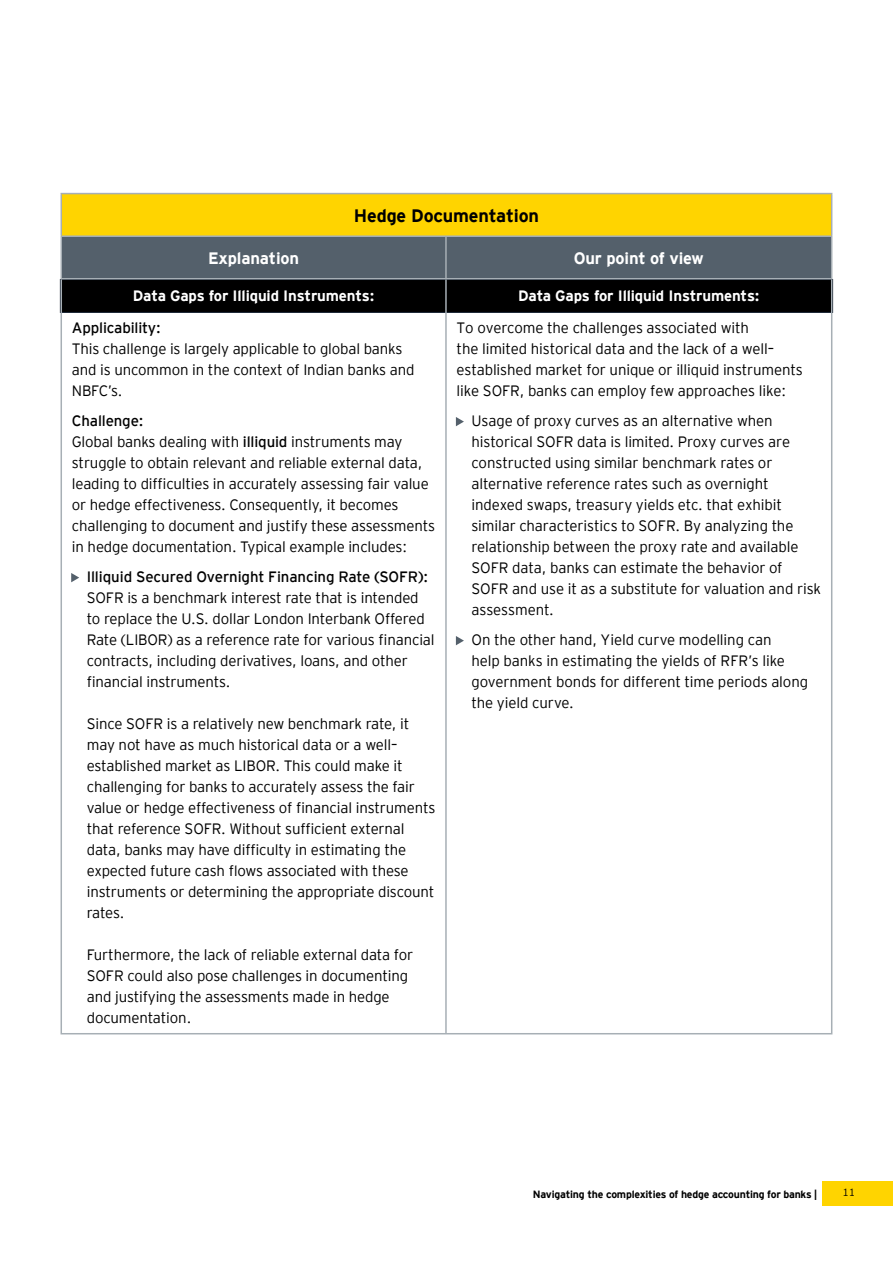
<style>
.page{position:relative;width:893px;height:1263px;background:#fff}
.page>*{position:absolute;margin:0;border:0;box-sizing:border-box;transform-origin:0 0}
.t1{font:700 18px "EY Interstate";letter-spacing:-.01em;color:#000}
.t2{font:700 16.5px "EY Interstate";letter-spacing:-.01em;color:#fff}
.t3{font:300 15px/21px "EY Interstate";letter-spacing:-.01em;color:#000}
.t4{font:700 15px "EY Interstate";letter-spacing:-.01em;color:#fff}
.t5{font:300 15px "EY Interstate";letter-spacing:-.01em;color:#000}
.t6{font:700 10.5px "EY Interstate";letter-spacing:-.02em;color:#000}
.t7{font:300 10.5px "EY Interstate";color:#000}
.s1{font-style:inherit}
.s2{font-size:12px;color:#54606b}
</style>
<div class="page">
<div style="left:822px;top:1181px;width:71px;height:24px;background:#ffd400"></div>
<div style="left:61px;top:194px;width:771px;height:42px;background:#ffd400"></div>
<svg style="left:60px;top:236px;width:773px;height:77px;background:#2f363d"></svg>
<hr style="left:61px;top:193px;width:385px;height:1px;background:#a7afb5">
<hr style="left:61px;top:194px;width:1px;height:41px;background:#a7afb5">
<hr style="left:446px;top:193px;width:386px;height:1px;background:#a7afb5">
<hr style="left:831px;top:194px;width:1px;height:41px;background:#a7afb5">
<hr style="left:61px;top:279px;width:1px;height:754px;background:#a7afb5">
<hr style="left:445px;top:279px;width:2px;height:754px;background:#a7afb5">
<hr style="left:831px;top:279px;width:1px;height:754px;background:#a7afb5">
<hr style="left:61px;top:1033px;width:385px;height:1px;background:#a7afb5">
<hr style="left:446px;top:1033px;width:386px;height:1px;background:#a7afb5">
<hr style="left:61px;top:235px;width:385px;height:2px;background:#a7afb5">
<hr style="left:61px;top:237px;width:1px;height:41px;background:#a7afb5">
<hr style="left:446px;top:235px;width:386px;height:2px;background:#a7afb5">
<hr style="left:445px;top:237px;width:2px;height:41px;background:#a7afb5">
<hr style="left:831px;top:237px;width:1px;height:41px;background:#a7afb5">
<hr style="left:61px;top:278px;width:385px;height:1px;background:#a7afb5">
<hr style="left:446px;top:278px;width:386px;height:1px;background:#a7afb5">
<p class="t1" style="left:354px;top:203px;width:187px">Hedge Documentation</p>
<p class="t2" style="left:208px;top:246px;width:93px">Explanation</p>
<p class="t2" style="left:574px;top:246px;width:132px">Our point of view</p>
<p class="t4" style="left:133px;top:285px;width:243px">Data Gaps for Illiquid Instruments:</p>
<p class="t5" style="left:72px;top:317px;width:90px">Applicability:</p>
<p class="t3" style="left:72px;top:337px;width:344px">This challenge is largely applicable to global banks and is uncommon in the context of Indian banks and<br>NBFC’s.</p>
<p class="t3" style="left:72px;top:409px;width:365px"><span class="s1">Challenge:<br></span>Global banks dealing with <span class="s1">illiquid</span> instruments may struggle to obtain relevant and reliable external data, leading to difficulties in accurately assessing fair value or hedge effectiveness. Consequently, it becomes challenging to document and justify these assessments in hedge documentation. Typical example includes:</p>
<p class="t3" style="left:87px;top:565px;width:349px;text-indent:-15px"><span class="s2">•</span> <span class="s1">Illiquid Secured Overnight Financing Rate (SOFR):<br></span>SOFR is a benchmark interest rate that is intended to replace the U.S. dollar London Interbank Offered Rate (LIBOR) as a reference rate for various financial contracts, including derivatives, loans, and other financial instruments.</p>
<p class="t3" style="left:87px;top:712px;width:350px">Since SOFR is a relatively new benchmark rate, it may not have as much historical data or a well– established market as LIBOR. This could make it challenging for banks to accurately assess the fair value or hedge effectiveness of financial instruments that reference SOFR. Without sufficient external data, banks may have difficulty in estimating the expected future cash flows associated with these instruments or determining the appropriate discount rates.</p>
<p class="t3" style="left:87px;top:943px;width:328px">Furthermore, the lack of reliable external data for SOFR could also pose challenges in documenting and justifying the assessments made in hedge documentation.</p>
<p class="t4" style="left:518px;top:285px;width:243px">Data Gaps for Illiquid Instruments:</p>
<p class="t3" style="left:457px;top:316px;width:348px">To overcome the challenges associated with<br>the limited historical data and the lack of a well– established market for unique or illiquid instruments like SOFR, banks can employ few approaches like:</p>
<p class="t3" style="left:471px;top:409px;width:351px;text-indent:-15px"><span class="s2">•</span> Usage of proxy curves as an alternative when historical SOFR data is limited. Proxy curves are constructed using similar benchmark rates or alternative reference rates such as overnight indexed swaps, treasury yields etc. that exhibit similar characteristics to SOFR. By analyzing the relationship between the proxy rate and available SOFR data, banks can estimate the behavior of SOFR and use it as a substitute for valuation and risk assessment.</p>
<p class="t3" style="left:471px;top:628px;width:338px;text-indent:-15px"><span class="s2">•</span> On the other hand, Yield curve modelling can<br>help banks in estimating the yields of RFR’s like government bonds for different time periods along the yield curve.</p>
<p class="t6" style="left:533px;top:1186px;width:286px">Navigating the complexities of hedge accounting for banks |</p>
<p class="t7" style="left:842px;top:1185px;width:14px">11</p>
</div>
